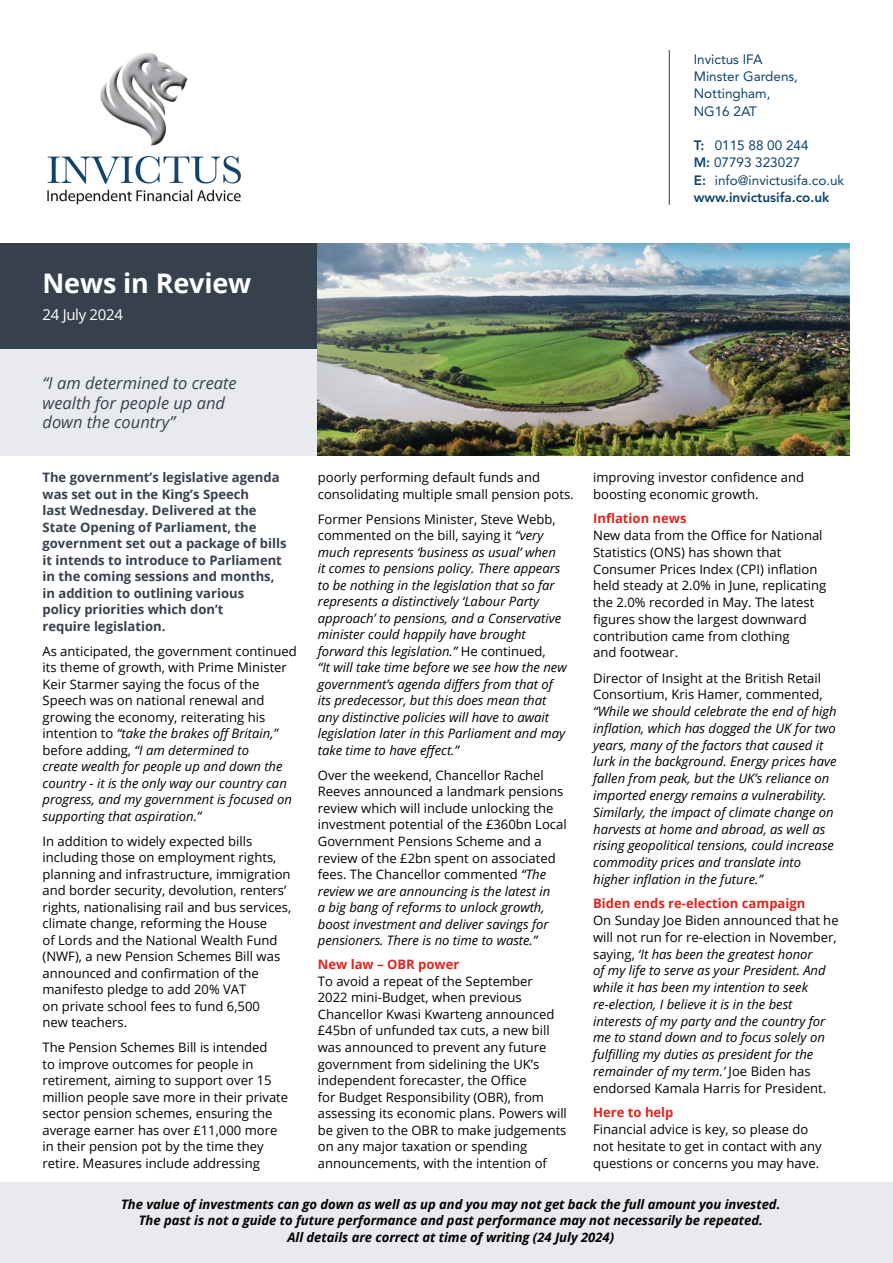
<style>
.page{position:relative;width:893px;height:1263px;background:#fff}
.page>*{position:absolute;margin:0;border:0;box-sizing:border-box;transform-origin:0 0}
.t1{font:700 27px "Open Sans";letter-spacing:-.005em;color:#fff}
.t2{font:italic 16.5px/19.5px "Open Sans";color:#37414e}
.t3{font:15px "Open Sans";letter-spacing:-.02em;color:#fff}
.t4{font:13.5px/17.2px "Avenir LT Std";color:#0d436b}
.t5{font:13.05px/16.5px "Open Sans";color:#000}
.t6{font:italic 13.05px/16.8px "Open Sans";color:#000}
.t7{font:700 13.05px/16.5px "Open Sans";color:#37414e}
.t8{font:italic 700 13.05px/16.5px "Open Sans";letter-spacing:-.005em;color:#000;text-align:center}
.t9{font:700 13.05px "Open Sans";color:#e2241d}
.s1{font-weight:800}
.s2{font-style:italic}
.s3{font-style:normal}
</style>
<div class="page">
<div style="left:0;top:1182px;width:893px;height:81px;background:#e8eaee"></div>
<div style="left:0;top:341px;width:318px;height:115px;background:#e8eaee"></div>
<div style="left:0;top:243px;width:318px;height:106px;background:#37414e"></div>
<img style="left:318px;top:243px;width:531px;height:213px">
<img style="left:47px;top:53px;width:194px;height:152px">
<hr style="left:669px;top:50px;width:1px;height:155px;background:#0d436b">
<p class="t4" style="left:694px;top:50px;width:106px">Invictus IFA<br>Minster Gardens,<br>Nottingham,<br>NG16 2AT</p>
<p class="t4" style="left:694px;top:137px;width:152px"><span class="s1">T:</span> 0115 88 00 244<br><span class="s1">M:</span> 07793 323027<br><span class="s1">E:</span> info@invictusifa.co.uk <span class="s1">www.invictusifa.co.uk</span></p>
<h1 class="t1" style="left:43px;top:264px;width:210px">News in Review</h1>
<p class="t3" style="left:43px;top:304px;width:82px">24 July 2024</p>
<p class="t2" style="left:43px;top:373px;width:196px">“I am determined to create wealth for people up and down the country”</p>
<p class="t7" style="left:43px;top:469px;width:245px">The government’s legislative agenda was set out in the King’s Speech<br>last Wednesday. Delivered at the<br>State Opening of Parliament, the government set out a package of bills it intends to introduce to Parliament in the coming sessions and months, in addition to outlining various<br>policy priorities which don’t<br>require legislation.</p>
<p class="t5" style="left:43px;top:642px;width:256px">As anticipated, the government continued its theme of growth, with Prime Minister Keir Starmer saying the focus of the Speech was on national renewal and growing the economy, reiterating his intention to <span class="s2">“take the brakes off Britain,” </span>before adding, <span class="s2">“I am determined to<br>create wealth for people up and down the country - it is the only way our country can progress, and my government is focused on supporting that aspiration.”</span></p>
<p class="t5" style="left:43px;top:832px;width:250px">In addition to widely expected bills including those on employment rights, planning and infrastructure, immigration and border security, devolution, renters’ rights, nationalising rail and bus services, climate change, reforming the House<br>of Lords and the National Wealth Fund (NWF), a new Pension Schemes Bill was announced and confirmation of the manifesto pledge to add 20% VAT<br>on private school fees to fund 6,500<br>new teachers.</p>
<p class="t5" style="left:43px;top:1039px;width:247px">The Pension Schemes Bill is intended<br>to improve outcomes for people in retirement, aiming to support over 15 million people save more in their private sector pension schemes, ensuring the average earner has over £11,000 more in their pension pot by the time they retire. Measures include addressing</p>
<p class="t5" style="left:318px;top:469px;width:257px">poorly performing default funds and consolidating multiple small pension pots.</p>
<p class="t6" style="left:318px;top:510px;width:250px"><span class="s3">Former Pensions Minister, Steve Webb, commented on the bill, saying it</span> “very much represents ‘business as usual’ when<br>it comes to pensions policy. There appears to be nothing in the legislation that so far represents a distinctively ‘Labour Party approach’ to pensions, and a Conservative minister could happily have brought forward this legislation.” <span class="s3">He continued,<br></span>“It will take time before we see how the new government’s agenda differs from that of its predecessor, but this does mean that any distinctive policies will have to await legislation later in this Parliament and may take time to have effect.”</p>
<p class="t5" style="left:318px;top:766px;width:250px">Over the weekend, Chancellor Rachel Reeves announced a landmark pensions review which will include unlocking the investment potential of the £360bn Local Government Pensions Scheme and a review of the £2bn spent on associated fees. The Chancellor commented <span class="s2">“The review we are announcing is the latest in<br>a big bang of reforms to unlock growth, boost investment and deliver savings for pensioners. There is no time to waste.”</span></p>
<p class="t9" style="left:318px;top:955px;width:143px">New law – OBR power</p>
<p class="t5" style="left:318px;top:972px;width:251px">To avoid a repeat of the September<br>2022 mini-Budget, when previous Chancellor Kwasi Kwarteng announced £45bn of unfunded tax cuts, a new bill was announced to prevent any future government from sidelining the UK’s independent forecaster, the Office<br>for Budget Responsibility (OBR), from assessing its economic plans. Powers will be given to the OBR to make judgements on any major taxation or spending announcements, with the intention of</p>
<p class="t5" style="left:593px;top:468px;width:213px">improving investor confidence and boosting economic growth.</p>
<p class="t9" style="left:593px;top:509px;width:95px">Inflation news</p>
<p class="t5" style="left:593px;top:527px;width:235px">New data from the Office for National Statistics (ONS) has shown that Consumer Prices Index (CPI) inflation held steady at 2.0% in June, replicating the 2.0% recorded in May. The latest figures show the largest downward contribution came from clothing<br>and footwear.</p>
<p class="t5" style="left:593px;top:669px;width:231px">Director of Insight at the British Retail<br>Consortium, Kris Hamer, commented,</p>
<p class="t6" style="left:593px;top:703px;width:245px">“While we should celebrate the end of high inflation, which has dogged the UK for two years, many of the factors that caused it lurk in the background. Energy prices have fallen from peak, but the UK’s reliance on imported energy remains a vulnerability.<br>Similarly, the impact of climate change on harvests at home and abroad, as well as rising geopolitical tensions, could increase commodity prices and translate into higher inflation in the future.”</p>
<p class="t9" style="left:593px;top:894px;width:214px">Biden ends re-election campaign</p>
<p class="t6" style="left:593px;top:911px;width:247px"><span class="s3">On Sunday Joe Biden announced that he will not run for re-election in November, saying,</span> ‘It has been the greatest honor<br>of my life to serve as your President. And while it has been my intention to seek re-election, I believe it is in the best interests of my party and the country for me to stand down and to focus solely on fulfilling my duties as president for the remainder of my term.’ <span class="s3">Joe Biden has endorsed Kamala Harris for President.</span></p>
<p class="t9" style="left:593px;top:1103px;width:82px">Here to help</p>
<p class="t5" style="left:593px;top:1120px;width:230px">Financial advice is key, so please do not hesitate to get in contact with any questions or concerns you may have.</p>
<p class="t8" style="left:121px;top:1195px;width:661px">The value of investments can go down as well as up and you may not get back the full amount you invested.<br>The past is not a guide to future performance and past performance may not necessarily be repeated.<br>All details are correct at time of writing (24 July 2024)</p>
</div>
